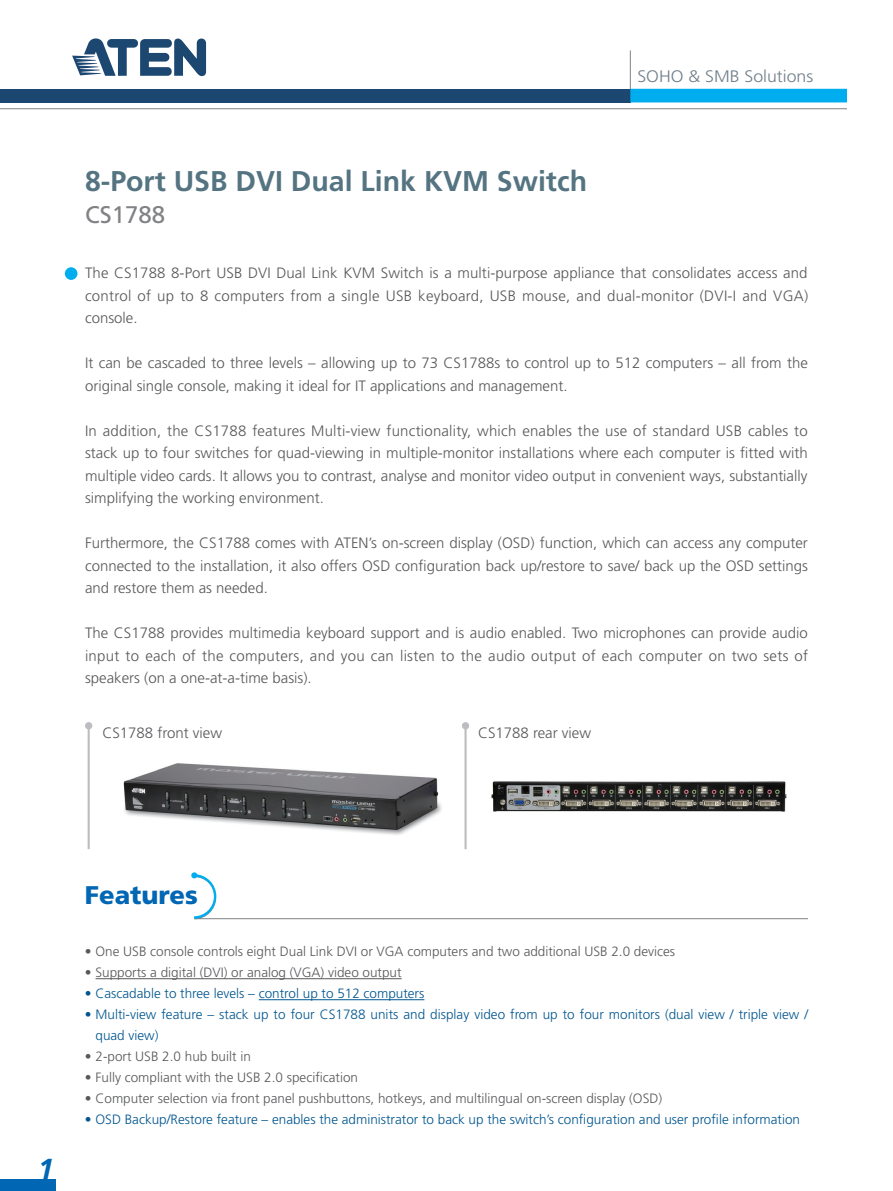
<style>
.page{position:relative;width:893px;height:1191px;background:#fff}
.page>*{position:absolute;margin:0;border:0;box-sizing:border-box;transform-origin:0 0}
.t1{font:italic 700 30.3px "Frutiger LT";color:#0166b3}
.t2{font:700 28.5px "Frutiger";color:#557482}
.t3{font:900 25.5px "Frutiger LT";color:#0166b3}
.t4{font:24px "Frutiger";color:#808285}
.t5{font:300 16.65px "Frutiger";color:#707e88;scale:1.06 1}
.t6{font:300 15px/22.5px "Frutiger LT";color:#57585a;text-align:justify}
.t7{font:300 13.5px "Frutiger LT";color:#57585a}
.t8{font:300 13.5px/21px "Frutiger LT";color:#00558e}
</style>
<div class="page">
<svg style="left:72px;top:38px;width:134px;height:38px"></svg>
<hr style="left:630px;top:50px;width:1px;height:39px;background:#808285">
<div style="left:0;top:89px;width:631px;height:13px;background:#1c4771"></div>
<hr style="left:0;top:108px;width:847px;height:1px;background:#808285">
<div style="left:630px;top:89px;width:217px;height:13px;background:#00aeef"></div>
<div style="left:0;top:1179px;width:55px;height:12px;background:#0166b3"></div>
<div style="left:65px;top:267px;width:12px;height:13px;background:#00aeef;border-radius:50%"></div>
<hr style="left:96px;top:978px;width:306px;height:1px;background:#57585a">
<hr style="left:259px;top:999px;width:165px;height:1px;background:#00558e">
<svg style="left:191px;top:872px;width:617px;height:48px"></svg>
<img style="left:123px;top:763px;width:319px;height:72px">
<img style="left:491px;top:781px;width:296px;height:31px">
<div style="left:85px;top:722px;width:7px;height:7px;background:#bcbdc0;border-radius:50%"></div>
<hr style="left:88px;top:726px;width:2px;height:123px;background:#bcbdc0">
<div style="left:462px;top:722px;width:7px;height:7px;background:#bcbdc0;border-radius:50%"></div>
<hr style="left:464px;top:726px;width:3px;height:123px;background:#bcbdc0">
<h2 class="t2" style="left:85px;top:164px;width:504px">8-Port USB DVI Dual Link KVM Switch</h2>
<h3 class="t4" style="left:85px;top:201px;width:82px">CS1788</h3>
<p class="t5" style="left:637px;top:67px;width:167px">SOHO &amp; SMB Solutions</p>
<p class="t6" style="left:85px;top:262px;width:725px">The CS1788 8-Port USB DVI Dual Link KVM Switch is a multi-purpose appliance that consolidates access and control of up to 8 computers from a single USB keyboard, USB mouse, and dual-monitor (DVI-I and VGA) console.</p>
<p class="t6" style="left:85px;top:352px;width:724px">It can be cascaded to three levels – allowing up to 73 CS1788s to control up to 512 computers – all from the original single console, making it ideal for IT applications and management.</p>
<p class="t6" style="left:85px;top:419px;width:724px">In addition, the CS1788 features Multi-view functionality, which enables the use of standard USB cables to stack up to four switches for quad-viewing in multiple-monitor installations where each computer is fitted with multiple video cards. It allows you to contrast, analyse and monitor video output in convenient ways, substantially simplifying the working environment.</p>
<p class="t6" style="left:85px;top:532px;width:724px">Furthermore, the CS1788 comes with ATEN’s on-screen display (OSD) function, which can access any computer connected to the installation, it also offers OSD configuration back up/restore to save/ back up the OSD settings and restore them as needed.</p>
<p class="t6" style="left:85px;top:622px;width:725px">The CS1788 provides multimedia keyboard support and is audio enabled. Two microphones can provide audio input to each of the computers, and you can listen to the audio output of each computer on two sets of speakers (on a one-at-a-time basis).</p>
<p class="t6" style="left:102px;top:721px;width:121px">CS1788 front view</p>
<p class="t6" style="left:478px;top:721px;width:115px">CS1788 rear view</p>
<h1 class="t1" style="left:38px;top:1152px;width:18px">1</h1>
<h3 class="t3" style="left:85px;top:879px;width:114px">Features</h3>
<p class="t7" style="left:85px;top:944px;width:592px">• One USB console controls eight Dual Link DVI or VGA computers and two additional USB 2.0 devices</p>
<p class="t7" style="left:85px;top:965px;width:318px">• Supports a digital (DVI) or analog (VGA) video output</p>
<p class="t8" style="left:85px;top:983px;width:341px">• Cascadable to three levels – control up to 512 computers</p>
<p class="t8" style="left:96px;top:1004px;width:714px;text-indent:-11px">• Multi-view feature – stack up to four CS1788 units and display video from up to four monitors (dual view / triple view / quad view)</p>
<p class="t7" style="left:85px;top:1049px;width:167px">• 2-port USB 2.0 hub built in</p>
<p class="t7" style="left:85px;top:1070px;width:275px">• Fully compliant with the USB 2.0 specification</p>
<p class="t7" style="left:85px;top:1091px;width:579px">• Computer selection via front panel pushbuttons, hotkeys, and multilingual on-screen display (OSD)</p>
<p class="t8" style="left:85px;top:1109px;width:717px">• OSD Backup/Restore feature – enables the administrator to back up the switch’s configuration and user profile information</p>
</div>
